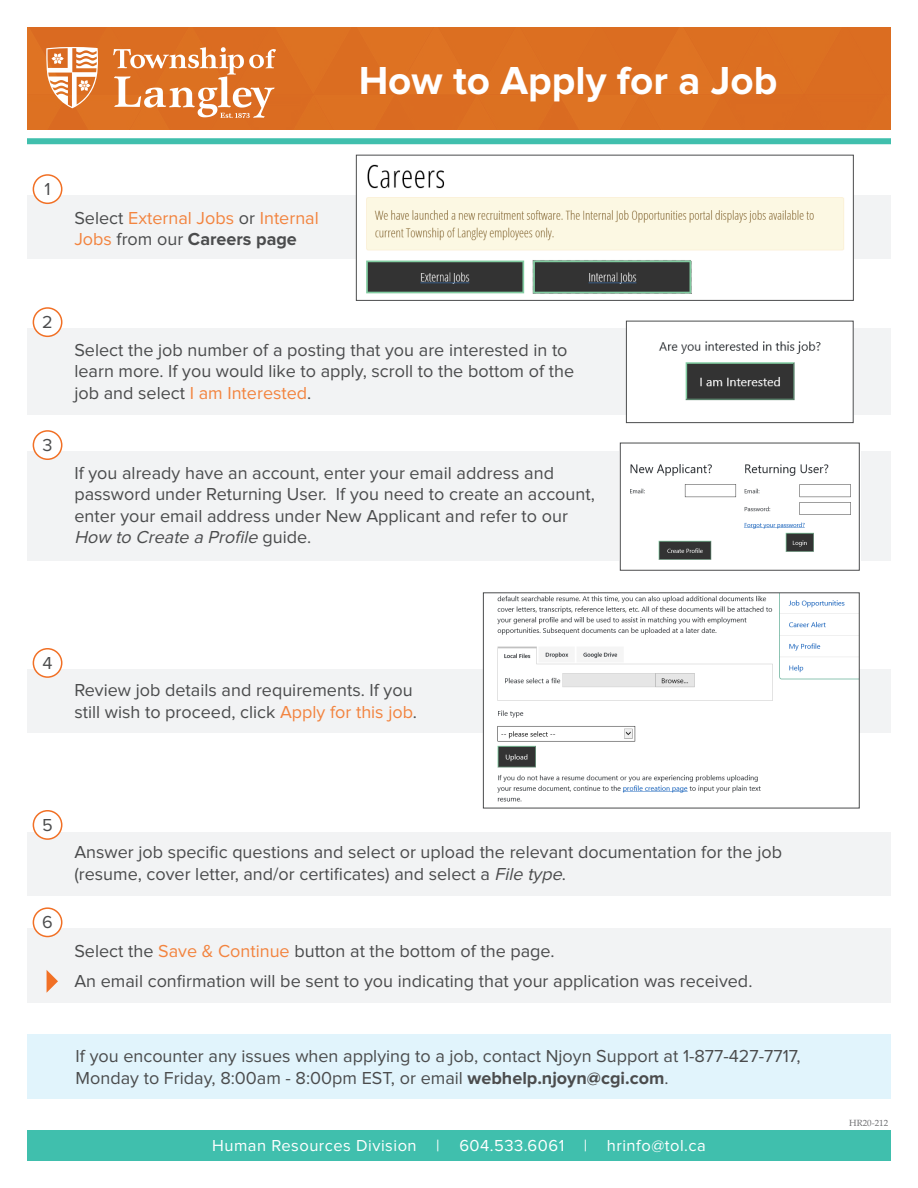
<style>
.page{position:relative;width:918px;height:1188px;background:#fff}
.page>*{position:absolute;margin:0;border:0;box-sizing:border-box;transform-origin:0 0}
.t1{font:700 40.5px "Proxima Nova";color:#fff}
.t2{font:18px/21.6px "Proxima Nova";color:#4b4c4d}
.t3{font:18px/21.6px "Proxima Nova";color:#f3843f}
.t4{font:16.5px "Proxima Nova";letter-spacing:.03em;color:#fff}
.t5{font:9px "Palatino Linotype";color:#6c6d70}
.s1{color:#4b4c4d}
.s2{font-weight:700;color:#4b4c4d}
.s3{color:#f3843f}
.s4{font-style:italic}
.s5{font-weight:700}
</style>
<div class="page">
<div style="left:27px;top:27px;width:864px;height:103px;background:#dc6f21"></div>
<div style="left:27px;top:1130px;width:864px;height:31px;background:#40bfad"></div>
<div style="left:27px;top:138px;width:864px;height:6px;background:#40bfad"></div>
<div style="left:27px;top:1034px;width:864px;height:65px;background:#e1f4fc"></div>
<div style="left:27px;top:832px;width:864px;height:64px;background:#f2f3f4"></div>
<div style="left:33px;top:811px;width:29px;height:28px;background:#fff;border-radius:50%"></div>
<div style="left:33px;top:810px;width:29px;height:30px;border:2px solid #f17025;border-radius:50%"></div>
<svg style="left:46px;top:47px;width:52px;height:61px"></svg>
<svg style="left:113px;top:47px;width:163px;height:71px"></svg>
<div style="left:27px;top:928px;width:864px;height:75px;background:#f2f3f4"></div>
<div style="left:33px;top:908px;width:29px;height:29px;background:#fff;border-radius:50%"></div>
<div style="left:33px;top:907px;width:29px;height:30px;border:2px solid #f17025;border-radius:50%"></div>
<svg style="left:47px;top:970px;width:11px;height:22px"></svg>
<div style="left:27px;top:328px;width:864px;height:87px;background:#f2f3f4"></div>
<div style="left:33px;top:308px;width:29px;height:28px;background:#fff;border-radius:50%"></div>
<div style="left:33px;top:307px;width:29px;height:30px;border:2px solid #f17025;border-radius:50%"></div>
<img style="left:628px;top:328px;width:224px;height:87px">
<div style="left:626px;top:321px;width:228px;height:102px;border:1px solid #4b4c4d"></div>
<div style="left:27px;top:451px;width:864px;height:110px;background:#f2f3f4"></div>
<div style="left:33px;top:431px;width:29px;height:28px;background:#fff;border-radius:50%"></div>
<div style="left:33px;top:430px;width:29px;height:30px;border:2px solid #f17025;border-radius:50%"></div>
<img style="left:622px;top:451px;width:236px;height:110px">
<div style="left:620px;top:443px;width:240px;height:128px;border:1px solid #4b4c4d"></div>
<div style="left:27px;top:669px;width:864px;height:64px;background:#f2f3f4"></div>
<div style="left:33px;top:649px;width:29px;height:28px;background:#fff;border-radius:50%"></div>
<div style="left:33px;top:648px;width:29px;height:30px;border:2px solid #f17025;border-radius:50%"></div>
<img style="left:484px;top:594px;width:375px;height:215px">
<div style="left:483px;top:592px;width:377px;height:216px;border:1px solid #4b4c4d"></div>
<div style="left:27px;top:195px;width:864px;height:64px;background:#f2f3f4"></div>
<div style="left:33px;top:175px;width:29px;height:28px;background:#fff;border-radius:50%"></div>
<div style="left:33px;top:174px;width:29px;height:30px;border:2px solid #f17025;border-radius:50%"></div>
<img style="left:358px;top:164px;width:494px;height:130px">
<div style="left:356px;top:155px;width:498px;height:146px;border:1px solid #4b4c4d"></div>
<p class="t1" style="left:359px;top:57px;width:420px">How to Apply for a Job</p>
<p class="t2" style="left:45px;top:179px;width:8px">1</p>
<p class="t3" style="left:74px;top:207px;width:246px"><span class="s1">Select</span> External Jobs <span class="s1">or</span> Internal<br>Jobs <span class="s1">from our</span> <span class="s2">Careers page</span></p>
<p class="t2" style="left:42px;top:312px;width:12px">2</p>
<p class="t2" style="left:43px;top:435px;width:12px">3</p>
<p class="t2" style="left:74px;top:339px;width:501px">Select the job number of a posting that you are interested in to learn more. If you would like to apply, scroll to the bottom of the job and select <span class="s3">I am Interested</span>.</p>
<p class="t2" style="left:74px;top:462px;width:522px">If you already have an account, enter your email address and password under Returning User. If you need to create an account, enter your email address under New Applicant and refer to our <span class="s4">How to Create a Profile</span> g u i d e .</p>
<p class="t2" style="left:43px;top:653px;width:12px">4</p>
<p class="t2" style="left:74px;top:680px;width:344px">Review job details and requirements. If you still wish to proceed, click <span class="s3">Apply for this job</span>.</p>
<p class="t2" style="left:42px;top:815px;width:12px">5</p>
<p class="t2" style="left:42px;top:912px;width:12px">6</p>
<p class="t2" style="left:74px;top:842px;width:709px">Answer job specific questions and select or upload the relevant documentation for the job (resume, cover letter, and/or certificates) and select a <span class="s4">File type</span>.</p>
<p class="t2" style="left:74px;top:936px;width:680px;line-height:30.6px">Select the <span class="s3">Save &amp; Continue</span> button at the bottom of the page.<br>An email confirmation will be sent to you indicating that your application was received.</p>
<p class="t2" style="left:76px;top:1046px;width:726px">If you encounter any issues when applying to a job, contact Njoyn Support at 1-877-427-7717,<br>Monday to Friday, 8:00am - 8:00pm EST, or email <span class="s5">webhelp.njoyn@cgi.com</span>.</p>
<p class="t4" style="left:212px;top:1136px;width:495px">Human Resources Division | 604.533.6061 | hrinfo@tol.ca</p>
<p class="t5" style="left:849px;top:1117px;width:40px">HR20-212</p>
</div>
